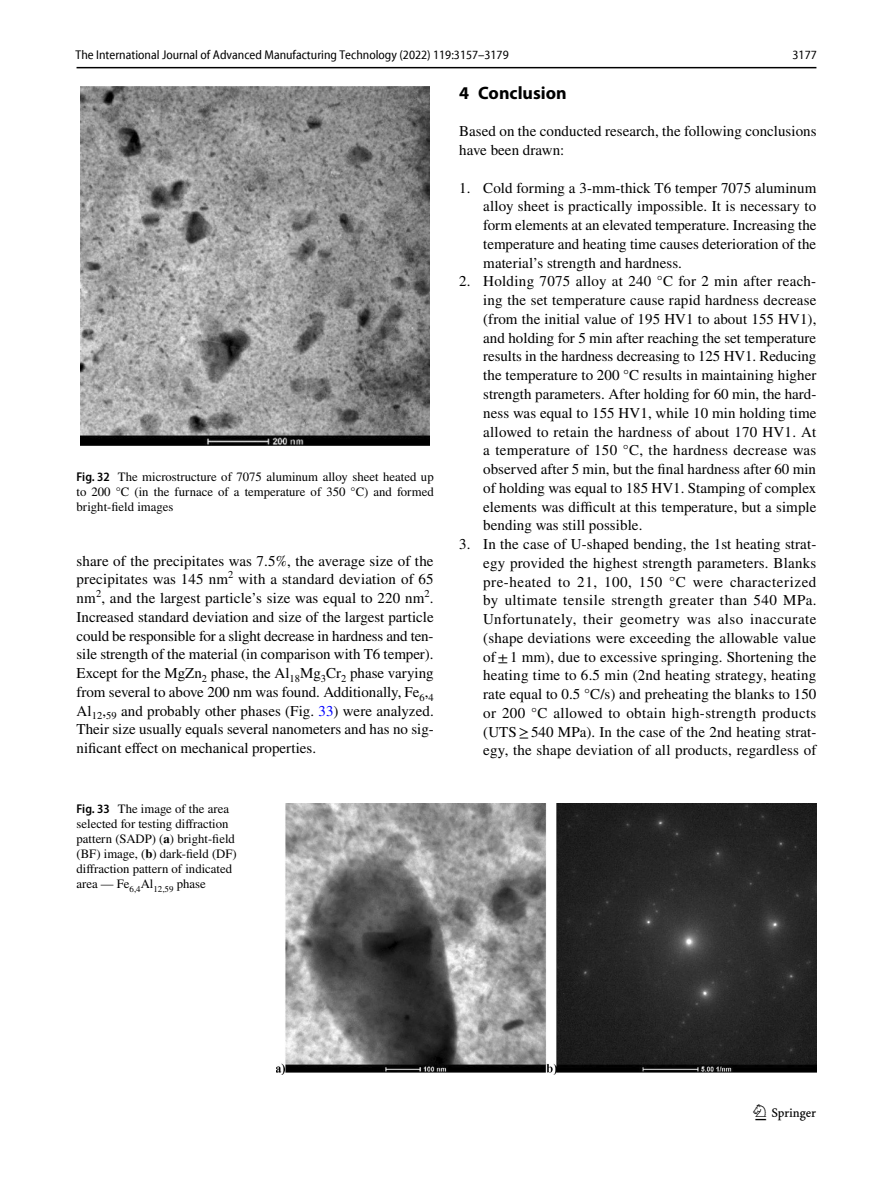
<style>
.page{position:relative;width:893px;height:1187px;background:#fff}
.page>*{position:absolute;margin:0;border:0;box-sizing:border-box;transform-origin:0 0}
.t1{font:22.5px "Springnew Regular 3";color:#000}
.t2{font:700 18px "Myriad Pro";color:#000}
.t3{font:15px/18.8px "STIX";letter-spacing:.005em;color:#000;text-align:justify}
.t4{font:12.75px/15px "STIX";color:#000;text-align:justify}
.t5{font:semi-condensed 12.75px "Myriad Pro Unic";color:#000}
.s1{font-family:"Myriad Pro";font-weight:600;font-stretch:semi-condensed}
.s2{color:#00f}
.s3{font-weight:700}
</style>
<div class="page">
<hr style="left:77px;top:67px;width:739px;height:1px;background:#000">
<div style="left:77px;top:87px;width:357px;height:358px;background:linear-gradient(to bottom,#fff,#fff)"></div>
<img style="left:81px;top:87px;width:349px;height:358px">
<img style="left:276px;top:803px;width:540px;height:270px">
<p class="t5" style="left:76px;top:50px;width:435px">The International Journal of Advanced Manufacturing Technology (2022) 119:3157–3179</p>
<p class="t5" style="left:792px;top:50px;width:26px">3177</p>
<p class="t4" style="left:77px;top:469px;width:359px"><span class="s1">Fig. 32</span> The microstructure of 7075 aluminum alloy sheet heated up to 200 °C (in the furnace of a temperature of 350 °C) and formed bright-field images</p>
<p class="t3" style="left:77px;top:552px;width:359px">share of the precipitates was 7.5%, the average size of the precipitates was 145 nm<sup>2</sup> with a standard deviation of 65 nm<sup>2</sup>, and the largest particle’s size was equal to 220 nm<sup>2</sup>.<br>Increased standard deviation and size of the largest particle could be responsible for a slight decrease in hardness and ten&shy;sile strength of the material (in comparison with T6 temper).<br>Except for the MgZn<sub>2</sub> phase, the Al<sub>18</sub>Mg<sub>3</sub>Cr<sub>2</sub> phase varying from several to above 200 nm was found. Additionally, Fe<sub>6</sub>,<sub>4<br></sub>Al<sub>12</sub>,<sub>59</sub> and probably other phases (Fig. <span class="s2">33</span>) were analyzed.<br>Their size usually equals several nanometers and has no sig&shy;nificant effect on mechanical properties.</p>
<p class="t4" style="left:77px;top:802px;width:162px;text-align:left"><span class="s1">Fig. 33</span> The image of the area selected for testing diffraction pattern (SADP) (<span class="s3">a</span>) bright-field (BF) image, (<span class="s3">b</span>) dark-field (DF) diffraction pattern of indicated area — Fe<sub>6,4</sub>Al<sub>12,59</sub> phase</p>
<p class="t2" style="left:459px;top:81px;width:109px">4 Conclusion</p>
<p class="t3" style="left:459px;top:123px;width:359px">Based on the conducted research, the following conclusions have been drawn:</p>
<p class="t3" style="left:483px;top:179px;width:335px;text-indent:-24px">1. Cold forming a 3-mm-thick T6 temper 7075 aluminum alloy sheet is practically impossible. It is necessary to form elements at an elevated temperature. Increasing the temperature and heating time causes deterioration of the material’s strength and hardness.</p>
<p class="t3" style="left:483px;top:273px;width:335px;text-indent:-24px">2. Holding 7075 alloy at 240 °C for 2 min after reach&shy;ing the set temperature cause rapid hardness decrease (from the initial value of 195 HV1 to about 155 HV1), and holding for 5 min after reaching the set temperature results in the hardness decreasing to 125 HV1. Reducing the temperature to 200 °C results in maintaining higher strength parameters. After holding for 60 min, the hard&shy;ness was equal to 155 HV1, while 10 min holding time allowed to retain the hardness of about 170 HV1. At a temperature of 150 °C, the hardness decrease was observed after 5 min, but the final hardness after 60 min of holding was equal to 185 HV1. Stamping of complex elements was difficult at this temperature, but a simple bending was still possible.</p>
<p class="t3" style="left:483px;top:535px;width:335px;text-indent:-24px">3. In the case of U-shaped bending, the 1st heating strat&shy;egy provided the highest strength parameters. Blanks pre-heated to 21, 100, 150 °C were characterized by ultimate tensile strength greater than 540 MPa.<br>Unfortunately, their geometry was also inaccurate (shape deviations were exceeding the allowable value of±1 mm), due to excessive springing. Shortening the heating time to 6.5 min (2nd heating strategy, heating rate equal to 0.5 °C/s) and preheating the blanks to 150 or 200 °C allowed to obtain high-strength products (UTS≥540 MPa). In the case of the 2nd heating strat&shy;egy, the shape deviation of all products, regardless of</p>
<h1 class="t1" style="left:755px;top:1104px;width:62px">1 3</h1>
</div>
